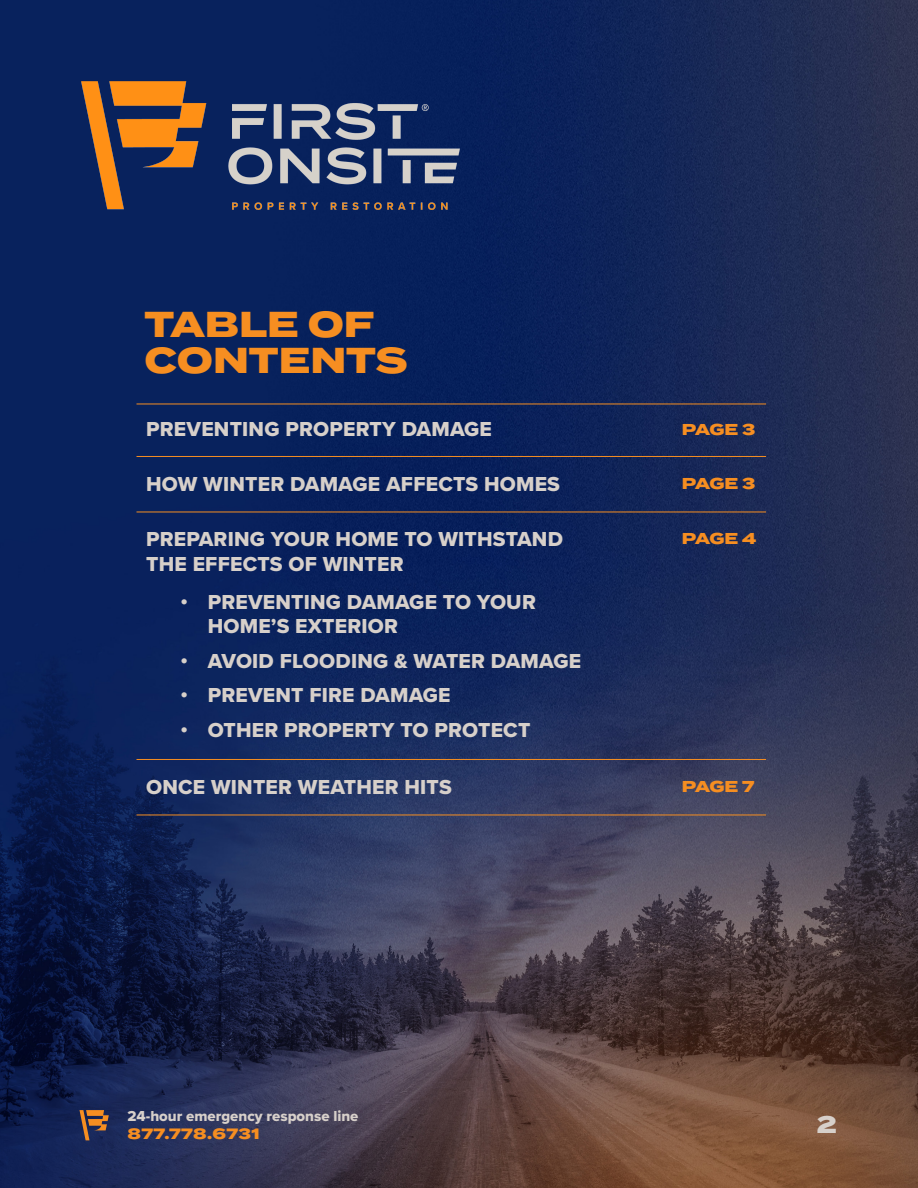
<style>
.page{position:relative;width:918px;height:1188px;background:#fff}
.page>*{position:absolute;margin:0;border:0;box-sizing:border-box;transform-origin:0 0}
.t1{font:800 36px/36px "Termina";color:#f68e21}
.t2{font:800 24px "Termina";color:#d7d0ca}
.t3{font:21px/24.8px "Proxima Nova Extrabld";letter-spacing:.01em;color:#d7d0ca}
.t4{font:800 15.75px "Termina";letter-spacing:-.045em;color:#f68e21}
.t5{font:15px "Proxima Nova Extrabld";color:#d7d0ca}
.t6{font:800 15px "Termina";letter-spacing:.02em;color:#f68e21}
</style>
<div class="page">
<img style="left:0;top:0;width:918px;height:1188px">
<svg style="left:80px;top:1110px;width:29px;height:30px"></svg>
<hr style="left:136px;top:456px;width:630px;height:1px;background:#f68e21">
<hr style="left:136px;top:512px;width:630px;height:1px;background:#f68e21">
<hr style="left:136px;top:815px;width:630px;height:1px;background:#f68e21">
<hr style="left:136px;top:759px;width:630px;height:1px;background:#f68e21">
<hr style="left:136px;top:404px;width:630px;height:1px;background:#f68e21">
<img style="left:81px;top:82px;width:378px;height:127px">
<h1 class="t1" style="left:145px;top:307px;width:265px">TABLE OF<br>CONTENTS</h1>
<p class="t3" style="left:146px;top:417px;width:347px">PREVENTING PROPERTY DAMAGE</p>
<p class="t4" style="left:682px;top:417px;width:75px">PAGE 3</p>
<p class="t3" style="left:146px;top:472px;width:415px">HOW WINTER DAMAGE AFFECTS HOMES</p>
<p class="t4" style="left:682px;top:472px;width:75px">PAGE 3</p>
<p class="t3" style="left:146px;top:527px;width:418px">PREPARING YOUR HOME TO WITHSTAND<br>THE EFFECTS OF WINTER</p>
<p class="t3" style="left:208px;top:589px;width:330px;text-indent:-27px">• PREVENTING DAMAGE TO YOUR<br>HOME’S EXTERIOR</p>
<p class="t3" style="left:181px;top:648px;width:402px">• AVOID FLOODING &amp; WATER DAMAGE</p>
<p class="t3" style="left:181px;top:683px;width:271px">• PREVENT FIRE DAMAGE</p>
<p class="t3" style="left:181px;top:717px;width:351px">• OTHER PROPERTY TO PROTECT</p>
<p class="t4" style="left:682px;top:527px;width:76px">PAGE 4</p>
<p class="t3" style="left:146px;top:774px;width:307px">ONCE WINTER WEATHER HITS</p>
<p class="t4" style="left:682px;top:775px;width:74px">PAGE 7</p>
<p class="t5" style="left:128px;top:1105px;width:233px">24-hour emergency response line</p>
<p class="t6" style="left:128px;top:1123px;width:134px">877.778.6731</p>
<p class="t2" style="left:817px;top:1107px;width:22px">2</p>
</div>
